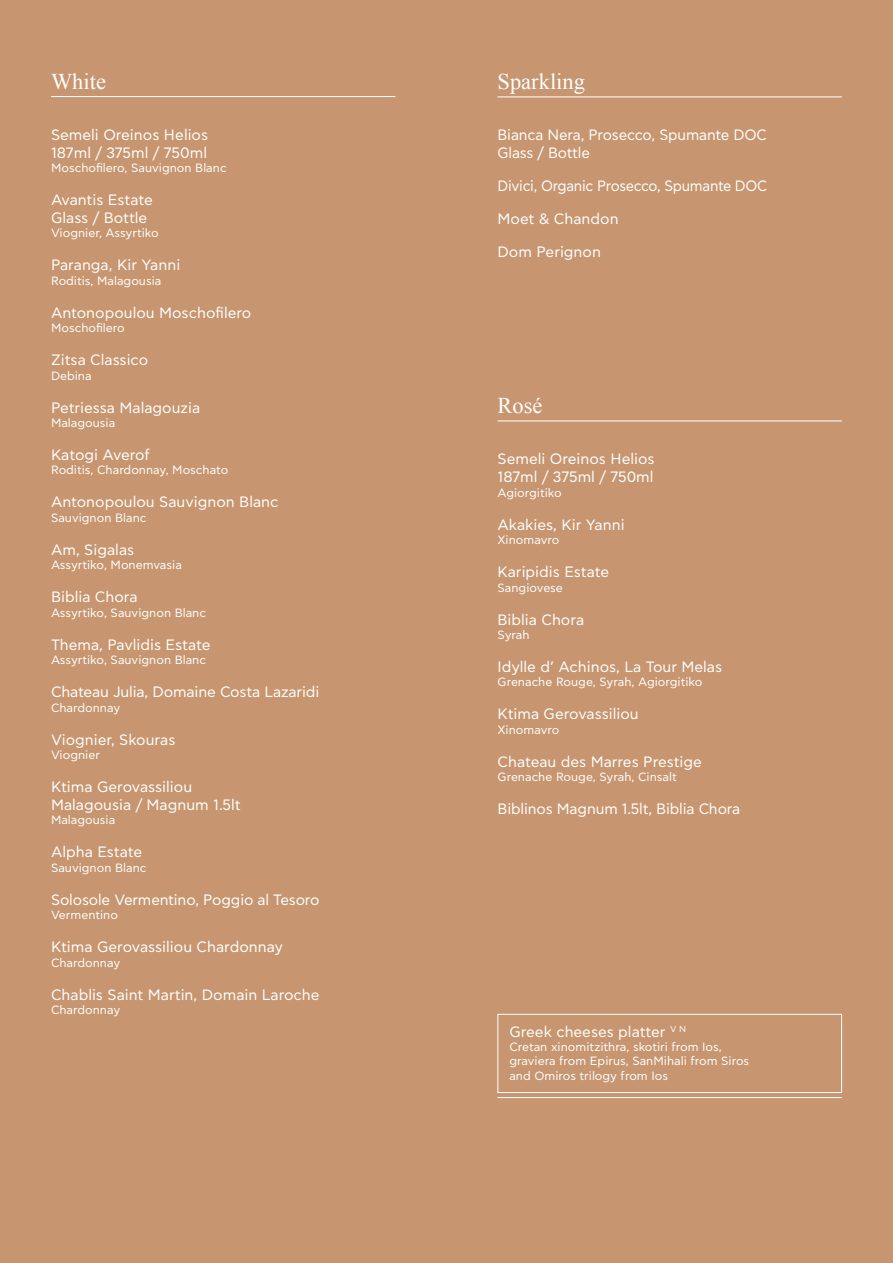
<style>
.page{position:relative;width:893px;height:1263px;background:#fff}
.page>*{position:absolute;margin:0;border:0;box-sizing:border-box;transform-origin:0 0}
.t1{font:22.5px "Times New Roman";color:#fff}
.t2{font:15px/18px "CF Asty Std";color:#fff}
.t3{font:15px "CF Asty Std";letter-spacing:-.02em;color:#fff;scale:.95 1}
.t4{font:12px/14.4px "CF Asty Std";color:#fff}
</style>
<div class="page">
<div style="left:0;top:0;width:446px;height:1262px;background:#c79670"></div>
<div style="left:446px;top:0;width:447px;height:1262px;background:#c79670"></div>
<hr style="left:51px;top:96px;width:344px;height:1px;background:#fff">
<hr style="left:497px;top:421px;width:345px;height:1px;background:#fff">
<hr style="left:497px;top:1097px;width:345px;height:1px;background:#fff">
<div style="left:497px;top:1014px;width:345px;height:79px;border:1px solid #fff"></div>
<hr style="left:497px;top:97px;width:345px;height:1px;background:#fff">
<h1 class="t1" style="left:51px;top:67px;width:56px">White</h1>
<p class="t2" style="left:51px;top:126px;width:159px">Semeli Oreinos Helios<br>187ml / 375ml / 750ml</p>
<p class="t4" style="left:51px;top:161px;width:177px">Moschofilero, Sauvignon Blanc</p>
<p class="t2" style="left:51px;top:191px;width:103px">Avantis Estate<br>Glass / Bottle</p>
<p class="t4" style="left:51px;top:226px;width:109px">Viognier, Assyrtiko</p>
<p class="t2" style="left:51px;top:257px;width:131px">Paranga, Kir Yanni</p>
<p class="t4" style="left:51px;top:274px;width:112px">Roditis, Malagousia</p>
<p class="t2" style="left:51px;top:304px;width:202px">Antonopoulou Moschofilero</p>
<p class="t4" style="left:51px;top:321px;width:75px">Moschofilero</p>
<p class="t2" style="left:51px;top:351px;width:99px">Zitsa Classico</p>
<p class="t4" style="left:51px;top:369px;width:42px">Debina</p>
<p class="t2" style="left:51px;top:399px;width:151px">Petriessa Malagouzia</p>
<p class="t4" style="left:51px;top:416px;width:66px">Malagousia</p>
<p class="t2" style="left:51px;top:446px;width:101px">Katogi Averof</p>
<p class="t4" style="left:51px;top:463px;width:179px">Roditis, Chardonnay, Moschato</p>
<p class="t2" style="left:51px;top:494px;width:229px">Antonopoulou Sauvignon Blanc</p>
<p class="t4" style="left:51px;top:511px;width:97px">Sauvignon Blanc</p>
<p class="t2" style="left:51px;top:541px;width:85px">Am, Sigalas</p>
<p class="t4" style="left:51px;top:558px;width:132px">Assyrtiko, Monemvasia</p>
<p class="t2" style="left:51px;top:588px;width:88px">Biblia Chora</p>
<p class="t4" style="left:51px;top:606px;width:157px">Assyrtiko, Sauvignon Blanc</p>
<p class="t2" style="left:51px;top:636px;width:161px">Thema, Pavlidis Estate</p>
<p class="t4" style="left:51px;top:653px;width:157px">Assyrtiko, Sauvignon Blanc</p>
<p class="t2" style="left:51px;top:683px;width:270px">Chateau Julia, Domaine Costa Lazaridi</p>
<p class="t4" style="left:51px;top:700px;width:71px">Chardonnay</p>
<p class="t2" style="left:51px;top:731px;width:126px">Viognier, Skouras</p>
<p class="t4" style="left:51px;top:748px;width:50px">Viognier</p>
<p class="t2" style="left:51px;top:778px;width:191px">Ktima Gerovassiliou<br>Malagousia / Magnum 1.5lt</p>
<p class="t4" style="left:51px;top:813px;width:66px">Malagousia</p>
<p class="t2" style="left:51px;top:843px;width:93px">Alpha Estate</p>
<p class="t4" style="left:51px;top:861px;width:97px">Sauvignon Blanc</p>
<p class="t2" style="left:51px;top:891px;width:270px">Solosole Vermentino, Poggio al Tesoro</p>
<p class="t4" style="left:51px;top:908px;width:68px">Vermentino</p>
<p class="t2" style="left:51px;top:938px;width:234px">Ktima Gerovassiliou Chardonnay</p>
<p class="t4" style="left:51px;top:955px;width:71px">Chardonnay</p>
<p class="t2" style="left:51px;top:986px;width:270px">Chablis Saint Martin, Domain Laroche</p>
<p class="t4" style="left:51px;top:1003px;width:71px">Chardonnay</p>
<h1 class="t1" style="left:497px;top:67px;width:89px">Sparkling</h1>
<p class="t2" style="left:497px;top:127px;width:271px">Bianca Nera, Prosecco, Spumante DOC<br>Glass / Bottle</p>
<p class="t3" style="left:497px;top:178px;width:285px">Divici, Organic Prosecco, Spumante DOC</p>
<p class="t2" style="left:497px;top:211px;width:123px">Moet &amp; Chandon</p>
<p class="t2" style="left:497px;top:244px;width:105px">Dom Perignon</p>
<h1 class="t1" style="left:497px;top:391px;width:46px">Rosé</h1>
<p class="t2" style="left:497px;top:451px;width:159px">Semeli Oreinos Helios<br>187ml / 375ml / 750ml</p>
<p class="t4" style="left:497px;top:486px;width:66px">Agiorgitiko</p>
<p class="t2" style="left:497px;top:516px;width:129px">Akakies, Kir Yanni</p>
<p class="t4" style="left:497px;top:533px;width:63px">Xinomavro</p>
<p class="t2" style="left:497px;top:563px;width:113px">Karipidis Estate</p>
<p class="t4" style="left:497px;top:581px;width:67px">Sangiovese</p>
<p class="t2" style="left:497px;top:611px;width:88px">Biblia Chora</p>
<p class="t4" style="left:497px;top:628px;width:34px">Syrah</p>
<p class="t2" style="left:497px;top:658px;width:226px">Idylle d’ Achinos, La Tour Melas</p>
<p class="t4" style="left:497px;top:675px;width:206px">Grenache Rouge, Syrah, Agiorgitiko</p>
<p class="t2" style="left:497px;top:706px;width:143px">Ktima Gerovassiliou</p>
<p class="t4" style="left:497px;top:723px;width:63px">Xinomavro</p>
<p class="t2" style="left:497px;top:753px;width:206px">Chateau des Marres Prestige</p>
<p class="t4" style="left:497px;top:770px;width:181px">Grenache Rouge, Syrah, Cinsalt</p>
<p class="t2" style="left:497px;top:800px;width:244px">Biblinos Magnum 1.5lt, Biblia Chora</p>
<p class="t2" style="left:509px;top:1023px;width:178px">Greek cheeses platter <sup>V</sup> <sup>N</sup></p>
<p class="t4" style="left:509px;top:1040px;width:241px">Cretan xinomitzithra, skotiri from Ios, graviera from Epirus, SanMihali from Siros and Omiros trilogy from Ios</p>
</div>
